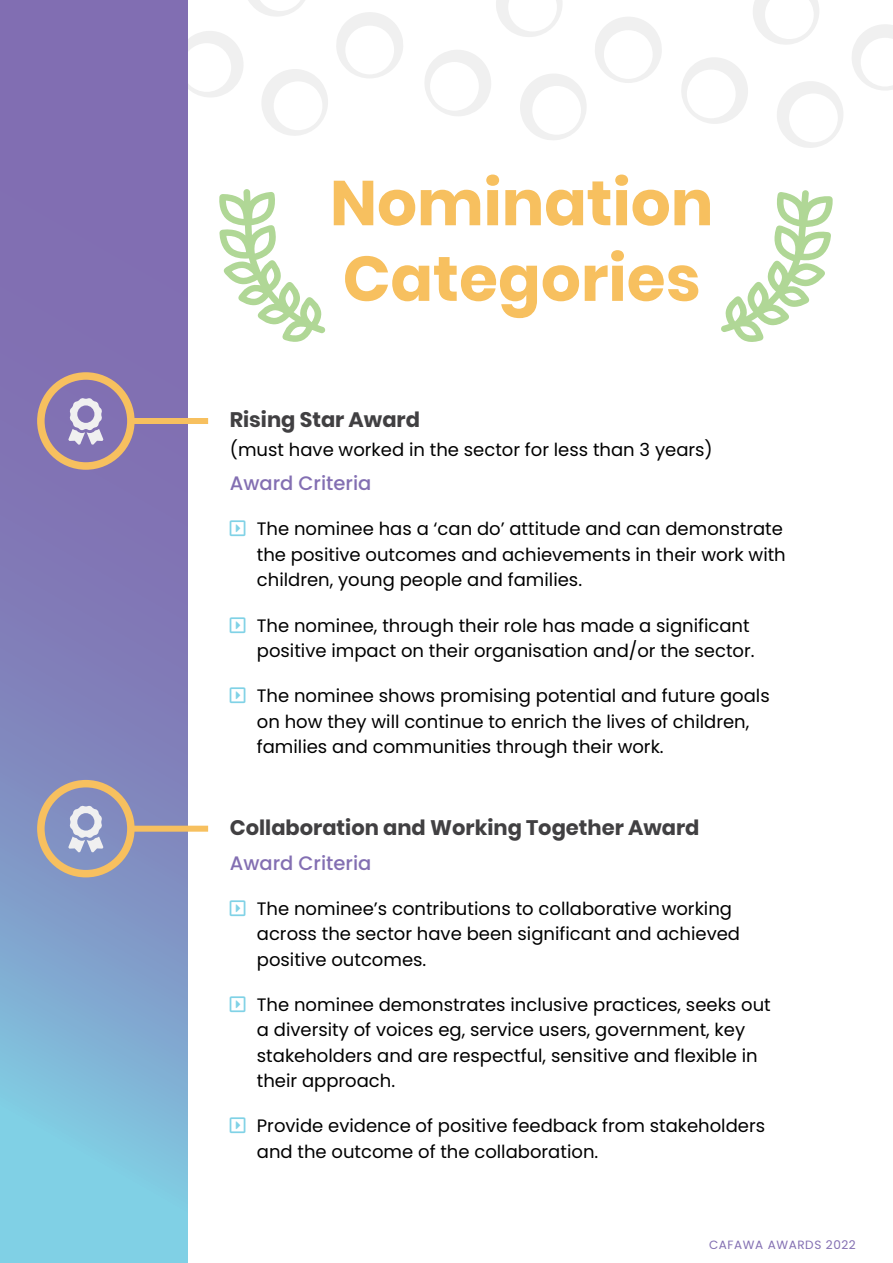
<style>
.page{position:relative;width:893px;height:1263px;background:#fff}
.page>*{position:absolute;margin:0;border:0;box-sizing:border-box;transform-origin:0 0}
.orange_main_title{font:700 63px/75.6px "Poppins";color:#f7c05f}
.small_subtitle{font:700 21px "Poppins";color:#414042}
.subtitle_not_bold{font:500 19.5px "Poppins";color:#836fb2}
.mini_text{font:18px/25.5px "Poppins";color:#000}
.subtitle_not_bold-2{font:12px "Poppins";letter-spacing:.05em;color:#836fb2}
.s1{color:#80d2e6}
</style>
<div class="page">
<svg style="left:188px;top:31px;width:55px;height:66px"></svg>
<svg style="left:425px;top:50px;width:66px;height:66px"></svg>
<svg style="left:681px;top:57px;width:67px;height:67px"></svg>
<svg style="left:262px;top:69px;width:66px;height:67px"></svg>
<svg style="left:248px;top:0;width:57px;height:16px"></svg>
<svg style="left:520px;top:74px;width:66px;height:66px"></svg>
<svg style="left:777px;top:81px;width:66px;height:67px"></svg>
<svg style="left:496px;top:0;width:66px;height:37px"></svg>
<svg style="left:753px;top:0;width:66px;height:45px"></svg>
<svg style="left:336px;top:12px;width:67px;height:66px"></svg>
<svg style="left:595px;top:17px;width:67px;height:66px"></svg>
<svg style="left:852px;top:24px;width:41px;height:66px"></svg>
<svg style="left:0;top:0;width:188px;height:1263px;background:#818bbf"></svg>
<div style="left:37px;top:372px;width:98px;height:98px;border:8px solid #f7c05f;border-radius:50%"></div>
<svg style="left:68px;top:398px;width:36px;height:47px"></svg>
<div style="left:130px;top:418px;width:78px;height:6px;background:#f7c05f"></div>
<div style="left:37px;top:780px;width:98px;height:97px;border:8px solid #f7c05f;border-radius:50%"></div>
<svg style="left:68px;top:806px;width:36px;height:47px"></svg>
<div style="left:130px;top:826px;width:78px;height:6px;background:#f7c05f"></div>
<svg style="left:219px;top:189px;width:107px;height:153px"></svg>
<svg style="left:721px;top:190px;width:112px;height:152px"></svg>
<p class="orange_main_title" style="left:330px;top:166px;width:385px">Nomination<br>Categories</p>
<p class="small_subtitle" style="left:230px;top:408px;width:192px">Rising Star Award</p>
<p class="mini_text" style="left:230px;top:437px;width:484px">(must have worked in the sector for less than 3 years)</p>
<p class="subtitle_not_bold" style="left:230px;top:472px;width:143px">Award Criteria</p>
<p class="mini_text" style="left:257px;top:516px;width:530px;text-indent:-27px"><span class="s1">▲</span> The nominee has a ‘can do’ attitude and can demonstrate the positive outcomes and achievements in their work with children, young people and families.</p>
<p class="mini_text" style="left:230px;top:612px;width:526px;text-align:right"><span class="s1">▲</span> The nominee, through their role has made a significant positive impact on their organisation and/or the sector.</p>
<p class="mini_text" style="left:257px;top:683px;width:514px;text-indent:-27px"><span class="s1">▲</span> The nominee shows promising potential and future goals on how they will continue to enrich the lives of children, families and communities through their work.</p>
<p class="small_subtitle" style="left:230px;top:815px;width:471px">Collaboration and Working Together Award</p>
<p class="subtitle_not_bold" style="left:230px;top:851px;width:143px">Award Criteria</p>
<p class="mini_text" style="left:257px;top:895px;width:485px;text-indent:-27px"><span class="s1">▲</span> The nominee’s contributions to collaborative working across the sector have been significant and achieved positive outcomes.</p>
<p class="mini_text" style="left:257px;top:991px;width:515px;text-indent:-27px"><span class="s1">▲</span> The nominee demonstrates inclusive practices, seeks out a diversity of voices eg, service users, government, key stakeholders and are respectful, sensitive and flexible in their approach.</p>
<p class="mini_text" style="left:257px;top:1113px;width:510px;text-indent:-27px"><span class="s1">▲</span> Provide evidence of positive feedback from stakeholders and the outcome of the collaboration.</p>
<p class="subtitle_not_bold-2" style="left:709px;top:1238px;width:148px">CAFAWA AWARDS 2022</p>
</div>
